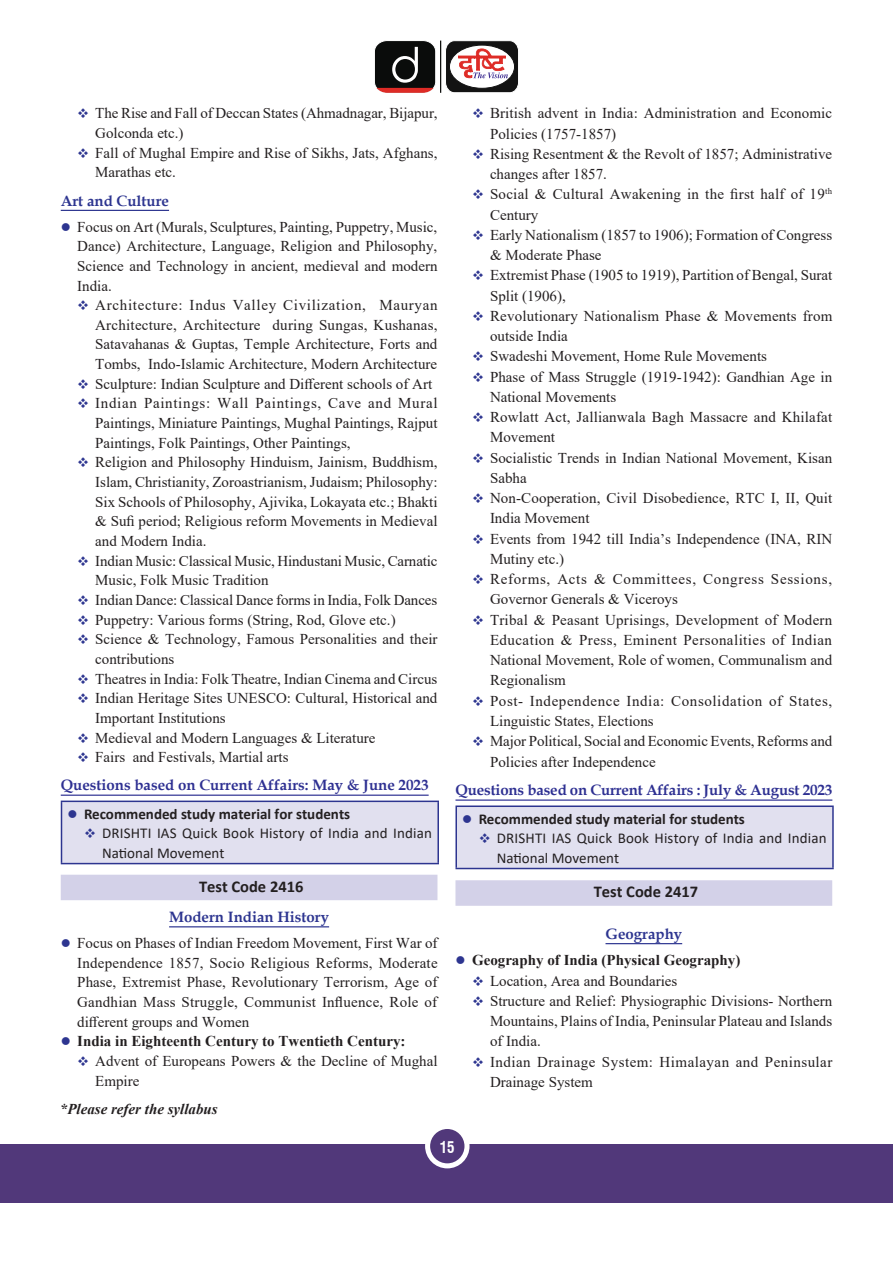
<style>
.page{position:relative;width:893px;height:1263px;background:#fff}
.page>*{position:absolute;margin:0;border:0;box-sizing:border-box;transform-origin:0 0}
.Test_Code-1{font:700 16.5px "Calibri";color:#231f20}
.t1{font:700 condensed 15.75px "Swiss 721 BT";color:#fff;scale:.95 1}
.t2{font:15px/19.6px "Times New Roman";color:#231f20}
.t3{font:15px/19.5px "Calibri";letter-spacing:.01em;color:#231f20}
.H1_Dark_Blue{font:700 15px "Book Antiqua";letter-spacing:-.01em;color:#2e3092}
.t4{font:700 15px "Times New Roman";color:#231f20}
.t5{font:15px/20.2px "Times New Roman";letter-spacing:.04em;color:#231f20}
.t6{font:700 15px "Calibri";color:#231f20}
.t7{font:15px/20.2px "Times New Roman";letter-spacing:.045em;color:#231f20}
.t8{font:15px/20.2px "Times New Roman";letter-spacing:.03em;color:#231f20}
.H-1{font:700 15px "Book Antiqua";color:#2d3590}
.Para_1{font:italic 700 15px "Times New Roman";color:#231f20}
</style>
<div class="page">
<div style="left:0;top:1144px;width:893px;height:58px;background:#51387a"></div>
<div style="left:425px;top:1124px;width:45px;height:44px;background:#fff;border-radius:50%"></div>
<div style="left:430px;top:1129px;width:34px;height:34px;background:#51387a;border-radius:50%"></div>
<svg style="left:374px;top:40px;width:62px;height:53px;background:#433736"></svg>
<svg style="left:445px;top:41px;width:74px;height:52px"></svg>
<hr style="left:440px;top:41px;width:1px;height:52px;background:#040503">
<hr style="left:61px;top:210px;width:108px;height:1px;background:#2d3590">
<hr style="left:61px;top:794px;width:368px;height:2px;background:#2e3092">
<div style="left:61px;top:875px;width:376px;height:25px;background:#d3d1e8"></div>
<hr style="left:169px;top:926px;width:160px;height:1px;background:#2d3590">
<div style="left:62px;top:801px;width:376px;height:62px;background:#e1e0ef"></div>
<hr style="left:61px;top:800px;width:378px;height:2px;background:#2d3590">
<hr style="left:61px;top:802px;width:1px;height:61px;background:#2d3590">
<hr style="left:437px;top:802px;width:2px;height:61px;background:#2d3590">
<hr style="left:61px;top:863px;width:378px;height:1px;background:#2d3590">
<hr style="left:455px;top:799px;width:377px;height:2px;background:#2e3092">
<div style="left:455px;top:880px;width:377px;height:26px;background:#d3d1e8"></div>
<hr style="left:605px;top:943px;width:77px;height:1px;background:#2d3590">
<div style="left:456px;top:806px;width:377px;height:62px;background:#e1e0ef"></div>
<hr style="left:455px;top:805px;width:379px;height:2px;background:#2d3590">
<hr style="left:455px;top:807px;width:2px;height:61px;background:#2d3590">
<hr style="left:832px;top:807px;width:2px;height:61px;background:#2d3590">
<hr style="left:455px;top:868px;width:379px;height:1px;background:#2d3590">
<p class="t2" style="left:95px;top:103px;width:344px">The Rise and Fall of Deccan States (Ahmadnagar, Bijapur,<br>Golconda etc.)</p>
<p class="t2" style="left:95px;top:142px;width:344px">Fall of Mughal Empire and Rise of Sikhs, Jats, Afghans,<br>Marathas etc.</p>
<p class="H-1" style="left:61px;top:190px;width:110px">Art and Culture</p>
<p class="t2" style="left:77px;top:216px;width:362px;text-align:justify">Focus on Art (Murals, Sculptures, Painting, Puppetry, Music, Dance) Architecture, Language, Religion and Philosophy, Science and Technology in ancient, medieval and modern India.</p>
<p class="t2" style="left:95px;top:295px;width:344px;text-align:justify">Architecture: Indus Valley Civilization, Mauryan Architecture, Architecture during Sungas, Kushanas, Satavahanas &amp; Guptas, Temple Architecture, Forts and Tombs, Indo-Islamic Architecture, Modern Architecture</p>
<p class="t2" style="left:95px;top:373px;width:338px">Sculpture: Indian Sculpture and Different schools of Art</p>
<p class="t2" style="left:95px;top:393px;width:344px;text-align:justify">Indian Paintings: Wall Paintings, Cave and Mural Paintings, Miniature Paintings, Mughal Paintings, Rajput Paintings, Folk Paintings, Other Paintings,</p>
<p class="t2" style="left:95px;top:452px;width:344px;text-align:justify">Religion and Philosophy Hinduism, Jainism, Buddhism, Islam, Christianity, Zoroastrianism, Judaism; Philosophy:<br>Six Schools of Philosophy, Ajivika, Lokayata etc.; Bhakti &amp; Sufi period; Religious reform Movements in Medieval and Modern India.</p>
<p class="t2" style="left:95px;top:550px;width:344px">Indian Music: Classical Music, Hindustani Music, Carnatic<br>Music, Folk Music Tradition</p>
<p class="t2" style="left:95px;top:590px;width:343px">Indian Dance: Classical Dance forms in India, Folk Dances</p>
<p class="t2" style="left:95px;top:609px;width:302px">Puppetry: Various forms (String, Rod, Glove etc.)</p>
<p class="t2" style="left:95px;top:629px;width:344px">Science &amp; Technology, Famous Personalities and their contributions</p>
<p class="t2" style="left:95px;top:668px;width:344px">Theatres in India: Folk Theatre, Indian Cinema and Circus</p>
<p class="t2" style="left:95px;top:688px;width:344px">Indian Heritage Sites UNESCO: Cultural, Historical and<br>Important Institutions</p>
<p class="t2" style="left:95px;top:727px;width:282px">Medieval and Modern Languages &amp; Literature</p>
<p class="t2" style="left:95px;top:747px;width:195px">Fairs and Festivals, Martial arts</p>
<p class="H1_Dark_Blue" style="left:61px;top:775px;width:369px">Questions based on Current Affairs: May &amp; June 2023</p>
<p class="t6" style="left:84px;top:803px;width:268px">Recommended study material for students</p>
<p class="t3" style="left:102px;top:823px;width:332px">DRISHTI IAS Quick Book History of India and Indian<br>National Movement</p>
<p class="Test_Code-1" style="left:199px;top:874px;width:106px">Test Code 2416</p>
<p class="H-1" style="left:169px;top:907px;width:161px">Modern Indian History</p>
<p class="t2" style="left:77px;top:933px;width:362px;text-align:justify">Focus on Phases of Indian Freedom Movement, First War of Independence 1857, Socio Religious Reforms, Moderate Phase, Extremist Phase, Revolutionary Terrorism, Age of Gandhian Mass Struggle, Communist Influence, Role of different groups and Women</p>
<p class="t4" style="left:77px;top:1030px;width:330px">India in Eighteenth Century to Twentieth Century:</p>
<p class="t2" style="left:95px;top:1051px;width:344px;line-height:20.1px">Advent of Europeans Powers &amp; the Decline of Mughal<br>Empire</p>
<p class="Para_1" style="left:60px;top:1098px;width:159px">*Please refer the syllabus</p>
<p class="t2" style="left:490px;top:103px;width:344px;line-height:20.2px">British advent in India: Administration and Economic<br>Policies (1757-1857)</p>
<p class="t2" style="left:490px;top:143px;width:344px;line-height:20.2px">Rising Resentment &amp; the Revolt of 1857; Administrative changes after 1857.</p>
<p class="t2" style="left:490px;top:184px;width:344px;line-height:20.2px">Social &amp; Cultural Awakening in the first half of 19<sup>th<br></sup>Century</p>
<p class="t2" style="left:490px;top:224px;width:344px;line-height:20.2px">Early Nationalism (1857 to 1906); Formation of Congress &amp; Moderate Phase</p>
<p class="t2" style="left:490px;top:265px;width:344px;line-height:20.2px">Extremist Phase (1905 to 1919), Partition of Bengal, Surat<br>Split (1906),</p>
<p class="t2" style="left:490px;top:305px;width:344px;line-height:20.2px">Revolutionary Nationalism Phase &amp; Movements from outside India</p>
<p class="t2" style="left:490px;top:346px;width:279px">Swadeshi Movement, Home Rule Movements</p>
<p class="t2" style="left:490px;top:366px;width:344px;line-height:20.2px">Phase of Mass Struggle (1919-1942): Gandhian Age in<br>National Movements</p>
<p class="t2" style="left:490px;top:407px;width:344px;line-height:20.2px">Rowlatt Act, Jallianwala Bagh Massacre and Khilafat<br>Movement</p>
<p class="t2" style="left:490px;top:447px;width:344px;line-height:20.2px">Socialistic Trends in Indian National Movement, Kisan<br>Sabha</p>
<p class="t2" style="left:490px;top:488px;width:344px;line-height:20.2px">Non-Cooperation, Civil Disobedience, RTC I, II, Quit<br>India Movement</p>
<p class="t2" style="left:490px;top:528px;width:344px;line-height:20.2px">Events from 1942 till India’s Independence (INA, RIN<br>Mutiny etc.)</p>
<p class="t7" style="left:490px;top:569px;width:344px">Reforms, Acts &amp; Committees, Congress Sessions,<br>Governor Generals &amp; Viceroys</p>
<p class="t2" style="left:490px;top:609px;width:344px;line-height:20.2px;text-align:justify">Tribal &amp; Peasant Uprisings, Development of Modern Education &amp; Press, Eminent Personalities of Indian National Movement, Role of women, Communalism and Regionalism</p>
<p class="t5" style="left:490px;top:690px;width:344px">Post- Independence India: Consolidation of States,<br>Linguistic States, Elections</p>
<p class="t2" style="left:490px;top:731px;width:344px;line-height:20.2px">Major Political, Social and Economic Events, Reforms and<br>Policies after Independence</p>
<p class="H1_Dark_Blue" style="left:455px;top:780px;width:378px">Questions based on Current Affairs : July &amp; August 2023</p>
<p class="t6" style="left:479px;top:808px;width:268px">Recommended study material for students</p>
<p class="t3" style="left:497px;top:828px;width:332px">DRISHTI IAS Quick Book History of India and Indian<br>National Movement</p>
<p class="Test_Code-1" style="left:594px;top:880px;width:106px">Test Code 2417</p>
<p class="H-1" style="left:605px;top:923px;width:78px">Geography</p>
<p class="t4" style="left:472px;top:949px;width:270px">Geography of India (Physical Geography)</p>
<p class="t2" style="left:490px;top:970px;width:189px">Location, Area and Boundaries</p>
<p class="t2" style="left:490px;top:990px;width:344px;line-height:20.2px;text-align:justify">Structure and Relief: Physiographic Divisions- Northern Mountains, Plains of India, Peninsular Plateau and Islands of India.</p>
<p class="t8" style="left:490px;top:1051px;width:344px">Indian Drainage System: Himalayan and Peninsular<br>Drainage System</p>
<p class="t1" style="left:440px;top:1138px;width:17px">15</p>
</div>
